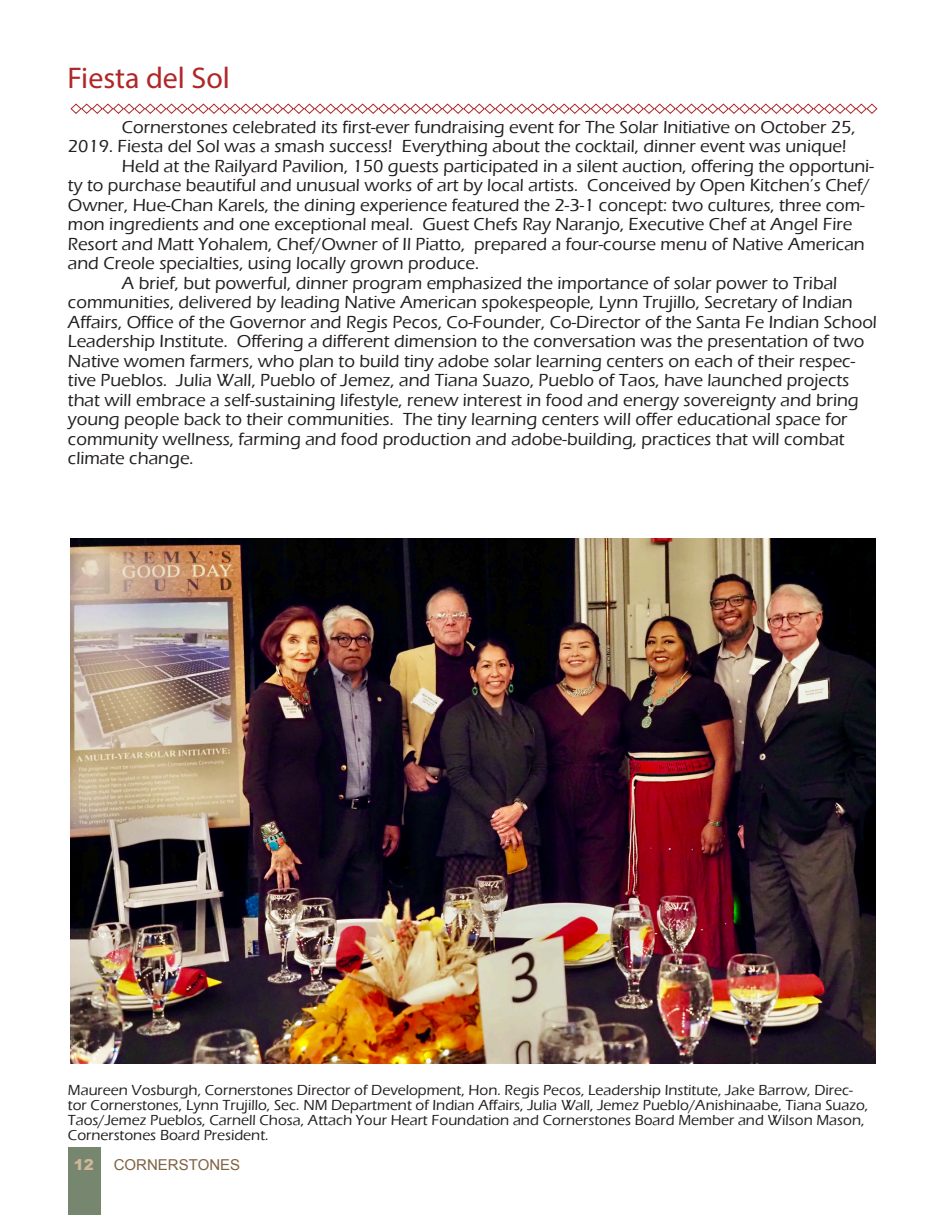
<style>
.page{position:relative;width:945px;height:1215px;background:#fff}
.page>*{position:absolute;margin:0;border:0;box-sizing:border-box;transform-origin:0 0}
.t1{font:30px "Myriad Pro";color:#af2729}
.t2{font:500 18px/19.5px "Eras ITC";color:#231f20}
.t3{font:500 15px/15px "Eras ITC";color:#231f20}
.t4{font:15px "Arial";color:#806242}
.t5{font:900 15px "Arial";color:#d0b798}
</style>
<div class="page">
<div style="left:68px;top:1148px;width:32px;height:67px;background:#77866f"></div>
<svg style="left:70px;top:103px;width:808px;height:11px"></svg>
<img style="left:70px;top:538px;width:805px;height:525px">
<p class="t1" style="left:68px;top:60px;width:164px">Fiesta del Sol</p>
<p class="t2" style="left:68px;top:117px;width:789px;text-indent:54px">Cornerstones celebrated its first-ever fundraising event for The Solar Initiative on October 25,<br>2019. Fiesta del Sol was a smash success! Everything about the cocktail, dinner event was unique!</p>
<p class="t2" style="left:68px;top:156px;width:807px;text-indent:54px">Held at the Railyard Pavilion, 150 guests participated in a silent auction, offering the opportuni&shy;ty to purchase beautiful and unusual works of art by local artists. Conceived by Open Kitchen’s Chef/ Owner, Hue-Chan Karels, the dining experience featured the 2-3-1 concept: two cultures, three com&shy;mon ingredients and one exceptional meal. Guest Chefs Ray Naranjo, Executive Chef at Angel Fire Resort and Matt Yohalem, Chef/Owner of Il Piatto, prepared a four-course menu of Native American and Creole specialties, using locally grown produce.</p>
<p class="t2" style="left:68px;top:273px;width:811px;text-indent:54px">A brief, but powerful, dinner program emphasized the importance of solar power to Tribal communities, delivered by leading Native American spokespeople, Lynn Trujillo, Secretary of Indian Affairs, Office of the Governor and Regis Pecos, Co-Founder, Co-Director of the Santa Fe Indian School Leadership Institute. Offering a different dimension to the conversation was the presentation of two Native women farmers, who plan to build tiny adobe solar learning centers on each of their respec&shy;tive Pueblos. Julia Wall, Pueblo of Jemez, and Tiana Suazo, Pueblo of Taos, have launched projects that will embrace a self-sustaining lifestyle, renew interest in food and energy sovereignty and bring young people back to their communities. The tiny learning centers will offer educational space for community wellness, farming and food production and adobe-building, practices that will combat climate change.</p>
<p class="t3" style="left:68px;top:1083px;width:802px">Maureen Vosburgh, Cornerstones Director of Development, Hon. Regis Pecos, Leadership Institute, Jake Barrow, Direc&shy;tor Cornerstones, Lynn Trujillo, Sec. NM Department of Indian Affairs, Julia Wall, Jemez Pueblo/Anishinaabe, Tiana Suazo, Taos/Jemez Pueblos, Carnell Chosa, Attach Your Heart Foundation and Cornerstones Board Member and Wilson Mason, Cornerstones Board President.</p>
<p class="t5" style="left:74px;top:1157px;width:22px">12</p>
<p class="t4" style="left:114px;top:1155px;width:128px">CORNERSTONES</p>
</div>
